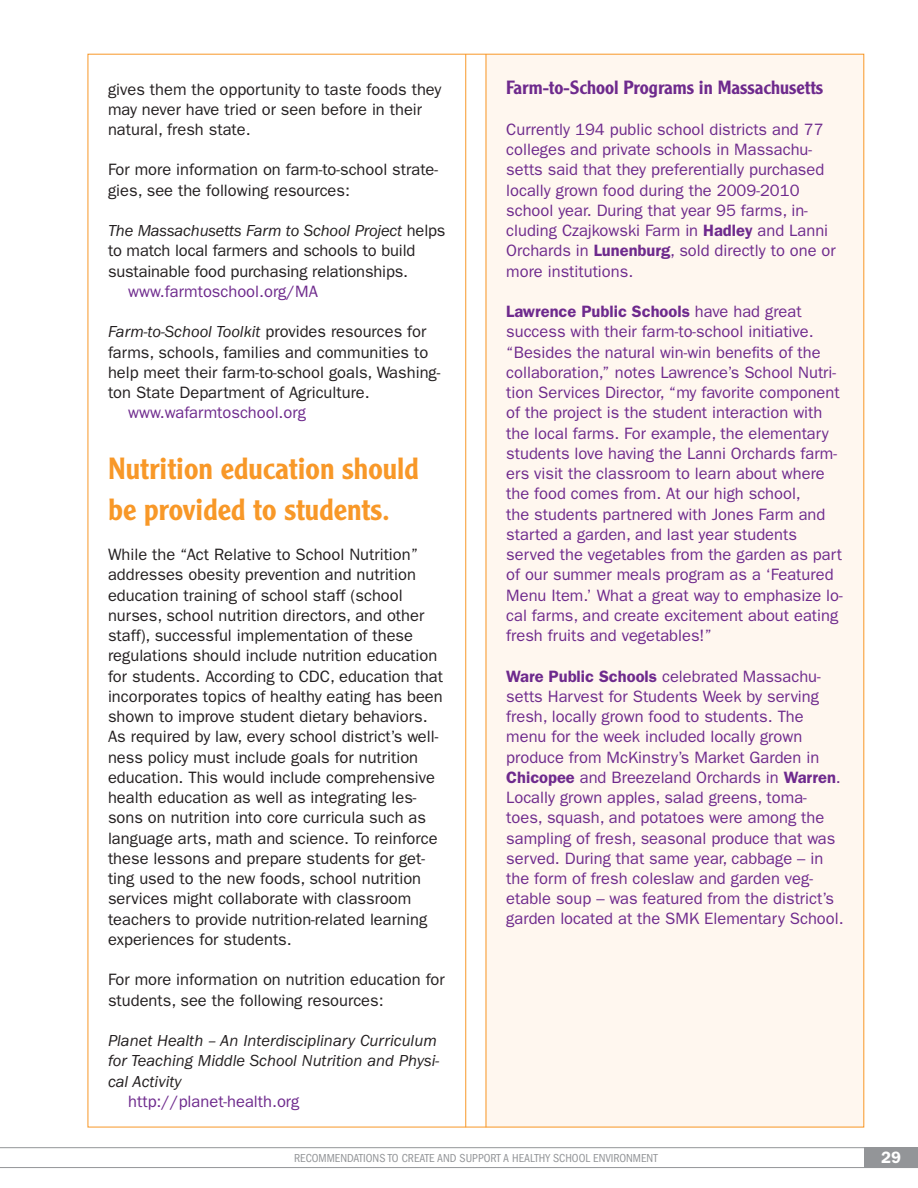
<style>
.page{position:relative;width:918px;height:1188px;background:#fff}
.page>*{position:absolute;margin:0;border:0;box-sizing:border-box;transform-origin:0 0}
.t1{font:500 30px/40.5px "Clearface Gothic LT Std";color:#f89828}
.t2{font:500 18.75px "Clearface Gothic LT Std";color:#6e2a8d}
.t3{font:16.5px/20.2px "ITC Franklin Gothic Std";color:#6e2a8d}
.t4{font:16.5px/20.2px "ITC Franklin Gothic Std";color:#231f20}
.t5{font:italic 16.5px/20.2px "ITC Franklin Gothic Std";color:#231f20}
.t6{font:600 16.5px "ITC Franklin Gothic Std";color:#fff}
.t7{font:condensed 12px "ITC Franklin Gothic Std";color:#939598}
.s1{font-style:italic}
.s2{font-weight:600}
</style>
<div class="page">
<div style="left:864px;top:1148px;width:54px;height:20px;background:#939598"></div>
<hr style="left:0;top:1147px;width:918px;height:1px;background:#939598">
<hr style="left:0;top:1167px;width:918px;height:1px;background:#939598">
<div style="left:486px;top:54px;width:378px;height:1073px;background:#fff7ef"></div>
<hr style="left:486px;top:54px;width:1px;height:1073px;background:#f89828">
<hr style="left:465px;top:54px;width:1px;height:1073px;background:#f89828">
<p class="t4" style="left:108px;top:79px;width:335px">gives them the opportunity to taste foods they may never have tried or seen before in their natural, fresh state.</p>
<p class="t4" style="left:108px;top:160px;width:332px">For more information on farm-to-school strate&shy;gies, see the following resources:</p>
<p class="t4" style="left:108px;top:221px;width:339px"><span class="s1">The Massachusetts Farm to School Project</span> helps to match local farmers and schools to build sustainable food purchasing relationships.</p>
<p class="t3" style="left:128px;top:281px;width:191px">www.farmtoschool.org/MA</p>
<p class="t4" style="left:108px;top:322px;width:334px"><span class="s1">Farm-to-School Toolkit</span> provides resources for farms, schools, families and communities to help meet their farm-to-school goals, Washing&shy;ton State Department of Agriculture.</p>
<p class="t3" style="left:128px;top:403px;width:179px">www.wafarmtoschool.org</p>
<h1 class="t1" style="left:108px;top:448px;width:312px">Nutrition education should be provided to students.</h1>
<p class="t4" style="left:108px;top:545px;width:337px">While the “Act Relative to School Nutrition” addresses obesity prevention and nutrition education training of school staff (school nurses, school nutrition directors, and other staff), successful implementation of these regulations should include nutrition education for students. According to CDC, education that incorporates topics of healthy eating has been shown to improve student dietary behaviors.<br>As required by law, every school district’s well&shy;ness policy must include goals for nutrition education. This would include comprehensive health education as well as integrating les&shy;sons on nutrition into core curricula such as language arts, math and science. To reinforce these lessons and prepare students for get&shy;ting used to the new foods, school nutrition services might collaborate with classroom teachers to provide nutrition-related learning experiences for students.</p>
<p class="t4" style="left:108px;top:970px;width:338px">For more information on nutrition education for students, see the following resources:</p>
<p class="t5" style="left:108px;top:1031px;width:333px">Planet Health – An Interdisciplinary Curriculum for Teaching Middle School Nutrition and Physi&shy;cal Activity</p>
<p class="t3" style="left:128px;top:1091px;width:173px">http://planet-health.org</p>
<p class="t2" style="left:506px;top:76px;width:318px">Farm-to-School Programs in Massachusetts</p>
<p class="t3" style="left:506px;top:119px;width:331px">Currently 194 public school districts and 77 colleges and private schools in Massachu&shy;setts said that they preferentially purchased locally grown food during the 2009-2010 school year. During that year 95 farms, in&shy;cluding Czajkowski Farm in <span class="s2">Hadley</span> and Lanni Orchards in <span class="s2">Lunenburg</span>, sold directly to one or more institutions.</p>
<p class="t3" style="left:506px;top:302px;width:338px"><span class="s2">Lawrence Public Schools</span> have had great success with their farm-to-school initiative. “Besides the natural win-win benefits of the collaboration,” notes Lawrence’s School Nutri&shy;tion Services Director, “my favorite component of the project is the student interaction with the local farms. For example, the elementary students love having the Lanni Orchards farm&shy;ers visit the classroom to learn about where the food comes from. At our high school,<br>the students partnered with Jones Farm and started a garden, and last year students served the vegetables from the garden as part of our summer meals program as a ‘Featured Menu Item.’ What a great way to emphasize lo&shy;cal farms, and create excitement about eating fresh fruits and vegetables!”</p>
<p class="t3" style="left:506px;top:666px;width:339px"><span class="s2">Ware Public Schools</span> celebrated Massachu&shy;setts Harvest for Students Week by serving fresh, locally grown food to students. The menu for the week included locally grown produce from McKinstry’s Market Garden in <span class="s2">Chicopee</span> and Breezeland Orchards in <span class="s2">Warren</span>.<br>Locally grown apples, salad greens, toma&shy;toes, squash, and potatoes were among the sampling of fresh, seasonal produce that was served. During that same year, cabbage – in the form of fresh coleslaw and garden veg&shy;etable soup – was featured from the district’s garden located at the SMK Elementary School.</p>
<p class="t7" style="left:294px;top:1151px;width:365px">RECOMM ENDATIONS TO CREATE AND SUPPORT A HEALTHY SCHOOL ENVIRONM ENT</p>
<p class="t6" style="left:881px;top:1148px;width:21px">29</p>
</div>
